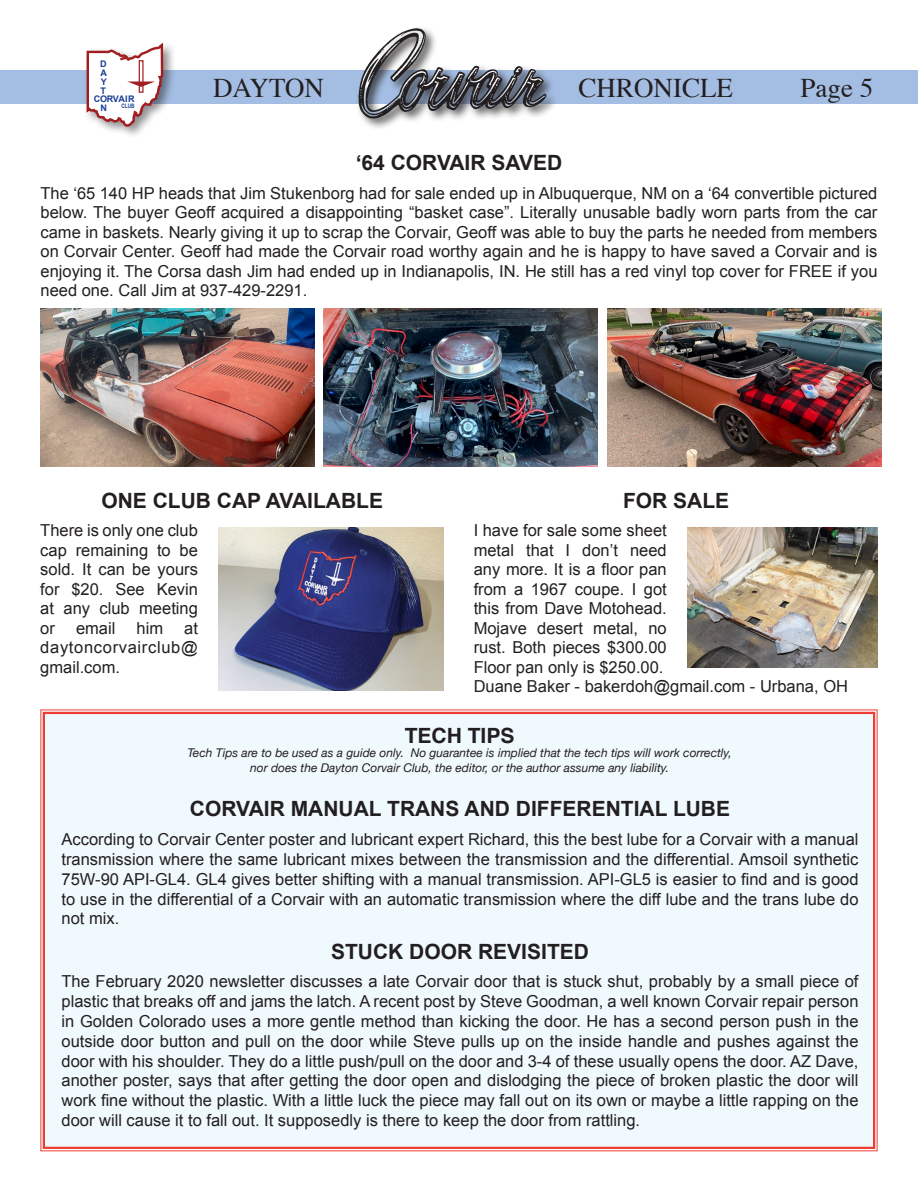
<style>
.page{position:relative;width:918px;height:1188px;background:#fff}
.page>*{position:absolute;margin:0;border:0;box-sizing:border-box;transform-origin:0 0}
.t1{font:27px "Times";color:#231f20}
.t2{font:700 21px "Arial";color:#231f20}
.t3{font:700 21px "Helvetica";color:#231f20}
.t4{font:16.5px/19.5px "Arial";color:#231f20;text-align:justify}
.t5{font:italic 12px/14.4px "Helvetica Neue";color:#231f20;text-align:center}
.t6{font:700 9px/8.9px "Arial";letter-spacing:-.01em;color:#1b3f94;text-align:justify}
.t7{font:700 6.15px "Arial";color:#1b3f94;scale:.79 1}
</style>
<div class="page">
<div style="left:0;top:70px;width:918px;height:34px;background:#a4bee3"></div>
<div style="left:83px;top:41px;width:93px;height:98px;background:#231f20;opacity:.5"></div>
<svg style="left:85px;top:41px;width:79px;height:87px"></svg>
<div style="left:139px;top:60px;width:5px;height:33px;border:1px solid #a11d20"></div>
<div style="left:356px;top:26px;width:202px;height:104px;background:#231f20;opacity:.75"></div>
<img style="left:356px;top:26px;width:195px;height:97px">
<img style="left:218px;top:528px;width:226px;height:162px">
<img style="left:687px;top:528px;width:190px;height:140px">
<div style="left:40px;top:709px;width:838px;height:443px;background:#f0f9fd"></div>
<div style="left:43px;top:712px;width:832px;height:437px;border:2px solid #ee3e34"></div>
<img style="left:607px;top:309px;width:274px;height:158px">
<img style="left:40px;top:309px;width:274px;height:158px">
<img style="left:324px;top:309px;width:274px;height:158px">
<p class="t6" style="left:100px;top:59px;width:9px">D A Y T O N</p>
<p class="t6" style="left:94px;top:95px;width:42px">C RVAIR</p>
<p class="t7" style="left:121px;top:102px;width:18px">CLUB</p>
<p class="t1" style="left:213px;top:63px;width:113px">DAYTON</p>
<p class="t1" style="left:579px;top:63px;width:156px">CHRONICLE</p>
<p class="t1" style="left:801px;top:63px;width:74px">Page 5</p>
<p class="t2" style="left:356px;top:149px;width:208px">‘64 CORVAIR SAVED</p>
<p class="t4" style="left:40px;top:183px;width:839px">The ‘65 140 HP heads that Jim Stukenborg had for sale ended up in Albuquerque, NM on a ‘64 convertible pictured below. The buyer Geoff acquired a disappointing “basket case”. Literally unusable badly worn parts from the car came in baskets. Nearly giving it up to scrap the Corvair, Geoff was able to buy the parts he needed from members on Corvair Center. Geoff had made the Corvair road worthy again and he is happy to have saved a Corvair and is enjoying it. The Corsa dash Jim had ended up in Indianapolis, IN. He still has a red vinyl top cover for FREE if you need one. Call Jim at 937-429-2291.</p>
<p class="t2" style="left:101px;top:486px;width:283px">ONE CLUB CAP AVAILABLE</p>
<p class="t4" style="left:40px;top:521px;width:159px">There is only one club cap remaining to be sold. It can be yours for $20. See Kevin at any club meeting or</p>
<p class="t2" style="left:623px;top:486px;width:108px">FOR SALE</p>
<p class="t4" style="left:474px;top:521px;width:195px">I have for sale some sheet metal that I don’t need any more. It is a floor pan from a 1967 coupe. I got this from Dave Motohead.<br>Mojave desert metal, no rust. Both pieces $300.00<br>Floor pan only is $250.00.</p>
<p class="t4" style="left:474px;top:677px;width:376px">Duane Baker - bakerdoh@gmail.com - Urbana, OH</p>
<p class="t3" style="left:405px;top:719px;width:111px">TECH TIPS</p>
<p class="t5" style="left:187px;top:747px;width:546px">Tech Tips are to be used as a guide only. No guarantee is implied that the tech tips will work correctly, nor does the Dayton Corvair Club, the editor, or the author assume any liability.</p>
<p class="t2" style="left:190px;top:795px;width:542px">CORVAIR MANUAL TRANS AND DIFFERENTIAL LUBE</p>
<p class="t4" style="left:62px;top:830px;width:799px">According to Corvair Center poster and lubricant expert Richard, this the best lube for a Corvair with a manual transmission where the same lubricant mixes between the transmission and the differential. Amsoil synthetic 75W-90 API-GL4. GL4 gives better shifting with a manual transmission. API-GL5 is easier to find and is good to use in the differential of a Corvair with an automatic transmission where the diff lube and the trans lube do not mix.</p>
<p class="t2" style="left:331px;top:937px;width:259px">STUCK DOOR REVISITED</p>
<p class="t4" style="left:62px;top:972px;width:799px">The February 2020 newsletter discusses a late Corvair door that is stuck shut, probably by a small piece of plastic that breaks off and jams the latch. A recent post by Steve Goodman, a well known Corvair repair person in Golden Colorado uses a more gentle method than kicking the door. He has a second person push in the outside door button and pull on the door while Steve pulls up on the inside handle and pushes against the door with his shoulder. They do a little push/pull on the door and 3-4 of these usually opens the door. AZ Dave, another poster, says that after getting the door open and dislodging the piece of broken plastic the door will work fine without the plastic. With a little luck the piece may fall out on its own or maybe a little rapping on the door will cause it to fall out. It supposedly is there to keep the door from rattling.</p>
<p class="t4" style="left:76px;top:618px;width:41px">email</p>
<p class="t4" style="left:137px;top:618px;width:28px">him</p>
<p class="t4" style="left:40px;top:618px;width:159px;text-indent:144px">at daytoncorvairclub@ gmail.com.</p>
</div>
